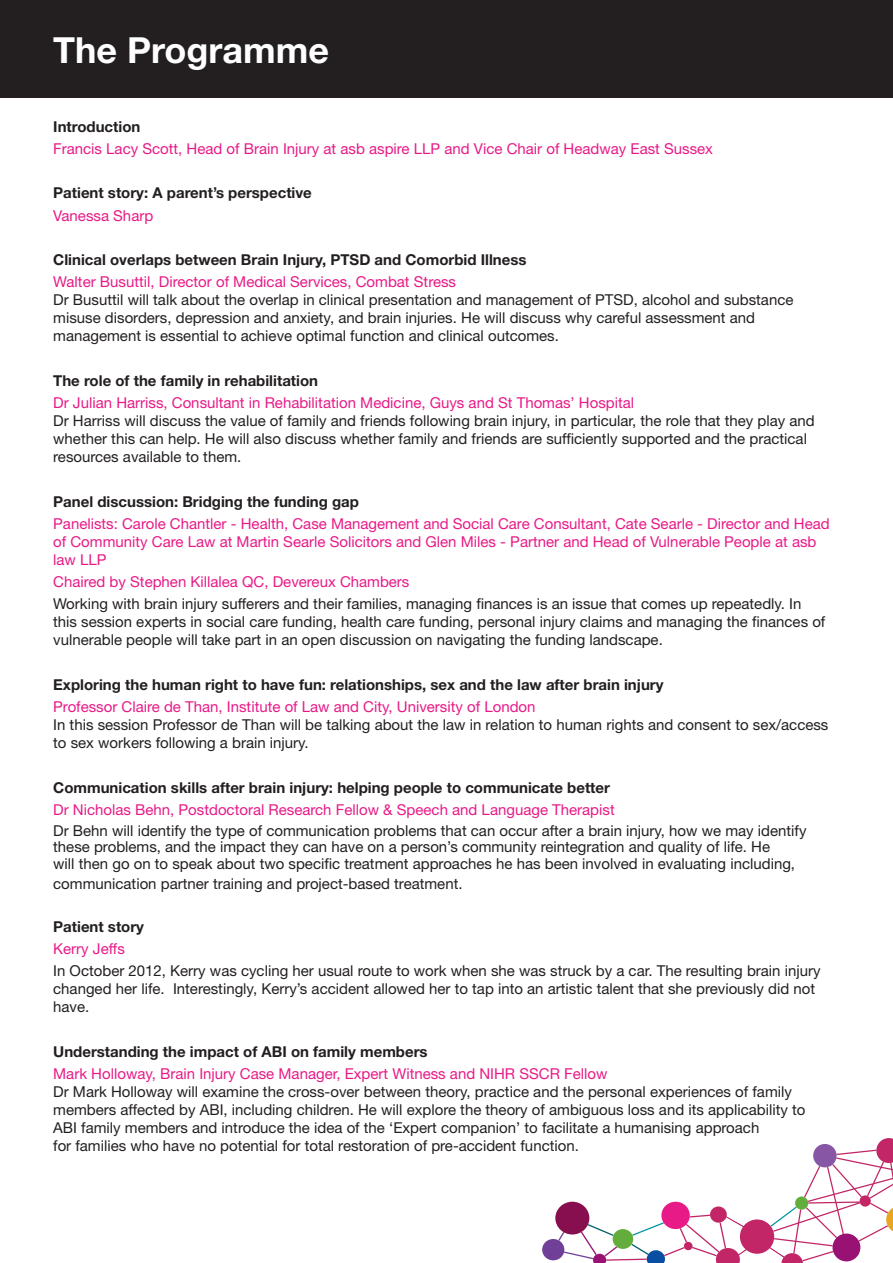
<style>
.page{position:relative;width:893px;height:1263px;background:#fff}
.page>*{position:absolute;margin:0;border:0;box-sizing:border-box;transform-origin:0 0}
.t1{font:700 36px "Helvetica Neue LT Std";color:#fff}
.t2{font:15px/18px "Helvetica Neue LT Std";color:#231f20}
.t3{font:15px/18px "Helvetica Neue LT Std";color:#e81a87}
.t4{font:700 15px "Helvetica Neue LT Std";color:#231f20}
</style>
<div class="page">
<div style="left:0;top:0;width:893px;height:98px;background:#231f20"></div>
<div style="left:555px;top:1202px;width:34px;height:32px;background:#870f4f;border-radius:50%"></div>
<div style="left:661px;top:1202px;width:29px;height:27px;background:#e81a87;border-radius:50%"></div>
<div style="left:710px;top:1206px;width:17px;height:17px;background:#c22666;border-radius:50%"></div>
<div style="left:542px;top:1239px;width:22px;height:21px;background:#704099;border-radius:50%"></div>
<svg style="left:558px;top:1214px;width:195px;height:49px"></svg>
<div style="left:740px;top:1219px;width:34px;height:35px;background:#c22666;border-radius:50%"></div>
<svg style="left:762px;top:1138px;width:131px;height:125px"></svg>
<div style="left:795px;top:1196px;width:13px;height:14px;background:#63ad3d;border-radius:50%"></div>
<p class="t1" style="left:53px;top:28px;width:277px">The Programme</p>
<p class="t4" style="left:53px;top:117px;width:89px">Introduction</p>
<p class="t3" style="left:53px;top:139px;width:661px">Francis Lacy Scott, Head of Brain Injury at asb aspire LLP and Vice Chair of Headway East Sussex</p>
<p class="t4" style="left:53px;top:184px;width:260px">Patient story: A parent’s perspective</p>
<p class="t3" style="left:53px;top:206px;width:102px">Vanessa Sharp</p>
<p class="t4" style="left:53px;top:250px;width:475px">Clinical overlaps between Brain Injury, PTSD and Comorbid Illness</p>
<p class="t3" style="left:53px;top:273px;width:404px">Walter Busuttil, Director of Medical Services, Combat Stress</p>
<p class="t2" style="left:53px;top:291px;width:742px">Dr Busuttil will talk about the overlap in clinical presentation and management of PTSD, alcohol and substance misuse disorders, depression and anxiety, and brain injuries. He will discuss why careful assessment and management is essential to achieve optimal function and clinical outcomes.</p>
<p class="t4" style="left:53px;top:371px;width:266px">The role of the family in rehabilitation</p>
<p class="t3" style="left:53px;top:394px;width:582px">Dr Julian Harriss, Consultant in Rehabilitation Medicine, Guys and St Thomas’ Hospital</p>
<p class="t2" style="left:53px;top:412px;width:763px">Dr Harriss will discuss the value of family and friends following brain injury, in particular, the role that they play and whether this can help. He will also discuss whether family and friends are sufficiently supported and the practical resources available to them.</p>
<p class="t4" style="left:53px;top:492px;width:307px">Panel discussion: Bridging the funding gap</p>
<p class="t3" style="left:53px;top:514px;width:778px">Panelists: Carole Chantler - Health, Case Management and Social Care Consultant, Cate Searle - Director and Head of Community Care Law at Martin Searle Solicitors and Glen Miles - Partner and Head of Vulnerable People at asb law LLP</p>
<p class="t3" style="left:53px;top:573px;width:358px">Chaired by Stephen Killalea QC, Devereux Chambers</p>
<p class="t2" style="left:53px;top:595px;width:774px">Working with brain injury sufferers and their families, managing finances is an issue that comes up repeatedly. In this session experts in social care funding, health care funding, personal injury claims and managing the finances of vulnerable people will take part in an open discussion on navigating the funding landscape.</p>
<p class="t4" style="left:53px;top:675px;width:612px">Exploring the human right to have fun: relationships, sex and the law after brain injury</p>
<p class="t3" style="left:53px;top:698px;width:484px">Professor Claire de Than, Institute of Law and City, University of London</p>
<p class="t2" style="left:53px;top:716px;width:777px">In this session Professor de Than will be talking about the law in relation to human rights and consent to sex/access to sex workers following a brain injury.</p>
<p class="t4" style="left:53px;top:778px;width:558px">Communication skills after brain injury: helping people to communicate better</p>
<p class="t3" style="left:53px;top:800px;width:563px">Dr Nicholas Behn, Postdoctoral Research Fellow &amp; Speech and Language Therapist</p>
<p class="t2" style="left:53px;top:822px;width:755px;line-height:16.5px">Dr Behn will identify the type of communication problems that can occur after a brain injury, how we may identify these problems, and the impact they can have on a person’s community reintegration and quality of life. He<br>will then go on to speak about two specific treatment approaches he has been involved in evaluating including,</p>
<p class="t2" style="left:53px;top:874px;width:411px">communication partner training and project-based treatment.</p>
<p class="t4" style="left:53px;top:917px;width:92px">Patient story</p>
<p class="t3" style="left:53px;top:939px;width:73px">Kerry Jeffs</p>
<p class="t2" style="left:53px;top:961px;width:769px">In October 2012, Kerry was cycling her usual route to work when she was struck by a car. The resulting brain injury changed her life. Interestingly, Kerry’s accident allowed her to tap into an artistic talent that she previously did not have.</p>
<p class="t4" style="left:53px;top:1042px;width:376px">Understanding the impact of ABI on family members</p>
<p class="t3" style="left:53px;top:1064px;width:556px">Mark Holloway, Brain Injury Case Manager, Expert Witness and NIHR SSCR Fellow</p>
<p class="t2" style="left:53px;top:1082px;width:754px">Dr Mark Holloway will examine the cross-over between theory, practice and the personal experiences of family members affected by ABI, including children. He will explore the theory of ambiguous loss and its applicability to ABI family members and introduce the idea of the ‘Expert companion’ to facilitate a humanising approach<br>for families who have no potential for total restoration of pre-accident function.</p>
</div>
